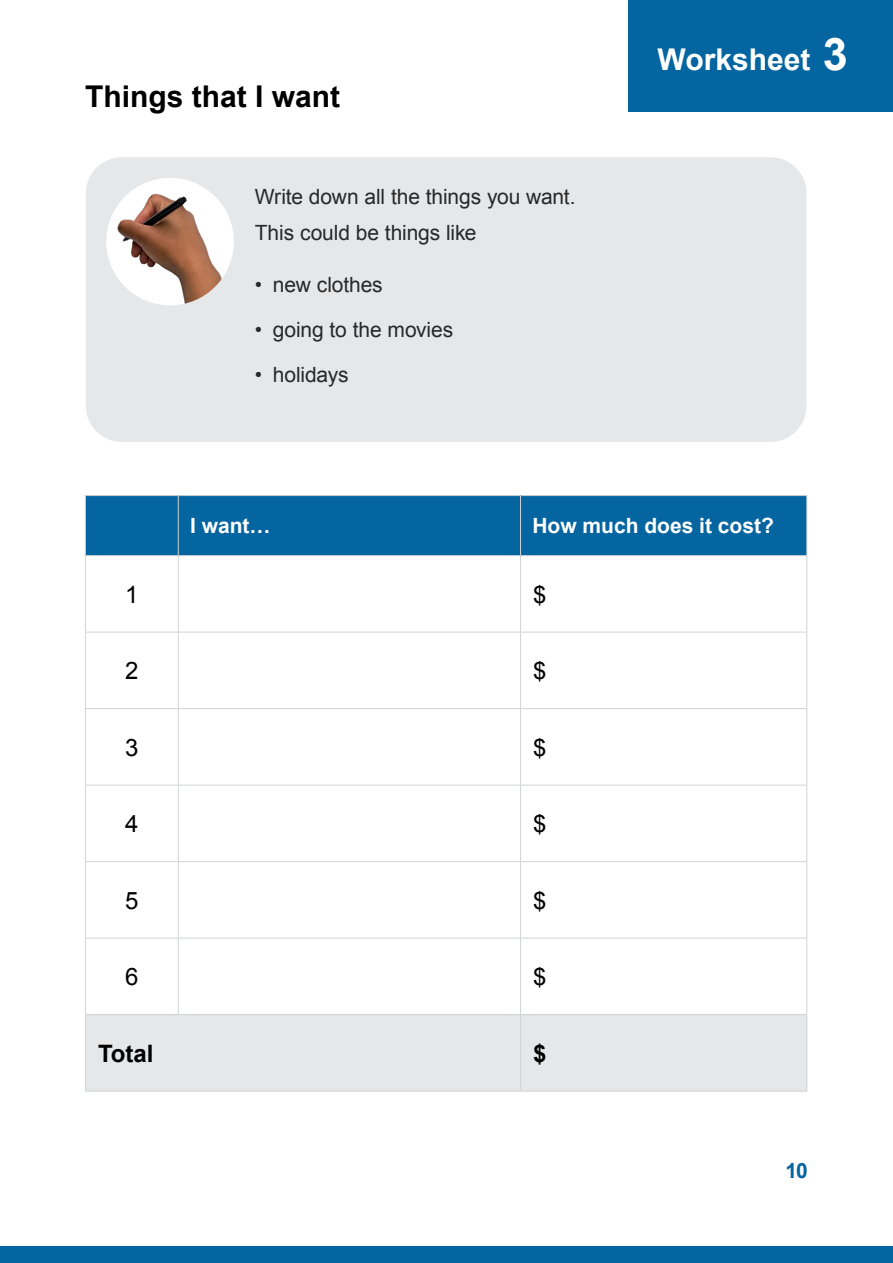
<style>
.page{position:relative;width:893px;height:1263px;background:#fff}
.page>*{position:absolute;margin:0;border:0;box-sizing:border-box;transform-origin:0 0}
.t1{font:700 30px "Arial";color:#000}
.t2{font:700 30px "Arial";color:#fff}
.t3{font:24px "Arial";color:#000}
.t4{font:700 24px "Arial";color:#000}
.t5{font:21px/36px "Arial";letter-spacing:-.005em;color:#292829}
.t6{font:700 21px "Arial";color:#fff}
.t7{font:700 21px "Arial";color:#0465a0}
.s1{font-size:45px}
</style>
<div class="page">
<div style="left:0;top:1246px;width:893px;height:17px;background:#0465a0"></div>
<div style="left:85px;top:496px;width:93px;height:60px;background:#0465a0"></div>
<div style="left:178px;top:496px;width:342px;height:60px;background:#0465a0"></div>
<div style="left:520px;top:496px;width:287px;height:60px;background:#0465a0"></div>
<div style="left:85px;top:1015px;width:435px;height:76px;background:#e6e7e8"></div>
<div style="left:520px;top:1015px;width:287px;height:76px;background:#e6e7e8"></div>
<hr style="left:85px;top:495px;width:93px;height:1px;background:#d1d3d4">
<hr style="left:85px;top:496px;width:1px;height:59px;background:#d1d3d4">
<hr style="left:178px;top:495px;width:342px;height:1px;background:#d1d3d4">
<hr style="left:178px;top:496px;width:1px;height:59px;background:#d1d3d4">
<hr style="left:520px;top:495px;width:287px;height:1px;background:#d1d3d4">
<hr style="left:520px;top:496px;width:1px;height:59px;background:#d1d3d4">
<hr style="left:806px;top:496px;width:1px;height:59px;background:#d1d3d4">
<hr style="left:85px;top:555px;width:93px;height:1px;background:#d1d3d4">
<hr style="left:85px;top:556px;width:1px;height:76px;background:#d1d3d4">
<hr style="left:178px;top:555px;width:342px;height:1px;background:#d1d3d4">
<hr style="left:178px;top:556px;width:1px;height:76px;background:#d1d3d4">
<hr style="left:520px;top:555px;width:287px;height:1px;background:#d1d3d4">
<hr style="left:520px;top:556px;width:1px;height:76px;background:#d1d3d4">
<hr style="left:806px;top:556px;width:1px;height:76px;background:#d1d3d4">
<hr style="left:85px;top:632px;width:93px;height:1px;background:#d1d3d4">
<hr style="left:85px;top:632px;width:1px;height:76px;background:#d1d3d4">
<hr style="left:178px;top:632px;width:342px;height:1px;background:#d1d3d4">
<hr style="left:178px;top:632px;width:1px;height:76px;background:#d1d3d4">
<hr style="left:520px;top:632px;width:287px;height:1px;background:#d1d3d4">
<hr style="left:520px;top:632px;width:1px;height:76px;background:#d1d3d4">
<hr style="left:806px;top:632px;width:1px;height:76px;background:#d1d3d4">
<hr style="left:85px;top:708px;width:93px;height:1px;background:#d1d3d4">
<hr style="left:85px;top:709px;width:1px;height:76px;background:#d1d3d4">
<hr style="left:178px;top:708px;width:342px;height:1px;background:#d1d3d4">
<hr style="left:178px;top:709px;width:1px;height:76px;background:#d1d3d4">
<hr style="left:520px;top:708px;width:287px;height:1px;background:#d1d3d4">
<hr style="left:520px;top:709px;width:1px;height:76px;background:#d1d3d4">
<hr style="left:806px;top:709px;width:1px;height:76px;background:#d1d3d4">
<hr style="left:85px;top:785px;width:93px;height:1px;background:#d1d3d4">
<hr style="left:85px;top:785px;width:1px;height:76px;background:#d1d3d4">
<hr style="left:178px;top:785px;width:342px;height:1px;background:#d1d3d4">
<hr style="left:178px;top:785px;width:1px;height:76px;background:#d1d3d4">
<hr style="left:520px;top:785px;width:287px;height:1px;background:#d1d3d4">
<hr style="left:520px;top:785px;width:1px;height:76px;background:#d1d3d4">
<hr style="left:806px;top:785px;width:1px;height:76px;background:#d1d3d4">
<hr style="left:85px;top:861px;width:93px;height:1px;background:#d1d3d4">
<hr style="left:85px;top:862px;width:1px;height:76px;background:#d1d3d4">
<hr style="left:178px;top:861px;width:342px;height:1px;background:#d1d3d4">
<hr style="left:178px;top:862px;width:1px;height:76px;background:#d1d3d4">
<hr style="left:520px;top:861px;width:287px;height:1px;background:#d1d3d4">
<hr style="left:520px;top:862px;width:1px;height:76px;background:#d1d3d4">
<hr style="left:806px;top:862px;width:1px;height:76px;background:#d1d3d4">
<hr style="left:85px;top:938px;width:93px;height:1px;background:#d1d3d4">
<hr style="left:85px;top:938px;width:1px;height:76px;background:#d1d3d4">
<hr style="left:178px;top:938px;width:342px;height:1px;background:#d1d3d4">
<hr style="left:178px;top:938px;width:1px;height:76px;background:#d1d3d4">
<hr style="left:520px;top:938px;width:287px;height:1px;background:#d1d3d4">
<hr style="left:520px;top:938px;width:1px;height:76px;background:#d1d3d4">
<hr style="left:806px;top:938px;width:1px;height:76px;background:#d1d3d4">
<hr style="left:85px;top:1014px;width:93px;height:1px;background:#d1d3d4">
<hr style="left:85px;top:1015px;width:1px;height:76px;background:#d1d3d4">
<hr style="left:178px;top:1014px;width:342px;height:1px;background:#d1d3d4">
<hr style="left:520px;top:1014px;width:287px;height:1px;background:#d1d3d4">
<hr style="left:520px;top:1015px;width:1px;height:76px;background:#d1d3d4">
<hr style="left:806px;top:1015px;width:1px;height:76px;background:#d1d3d4">
<hr style="left:85px;top:1091px;width:93px;height:1px;background:#d1d3d4">
<hr style="left:178px;top:1091px;width:342px;height:1px;background:#d1d3d4">
<hr style="left:520px;top:1091px;width:287px;height:1px;background:#d1d3d4">
<div style="left:628px;top:0;width:265px;height:112px;background:#0465a0"></div>
<div style="left:86px;top:157px;width:720px;height:285px;background:#e6e7e8;border-radius:36px"></div>
<div style="left:106px;top:178px;width:128px;height:127px;background:#fff;border-radius:50%"></div>
<img style="left:114px;top:189px;width:120px;height:116px">
<h1 class="t1" style="left:85px;top:77px;width:257px">Things that I want</h1>
<p class="t5" style="left:255px;top:178px;width:322px">Write down all the things you want.<br>This could be things like</p>
<p class="t5" style="left:255px;top:267px;width:129px">• new clothes</p>
<p class="t5" style="left:255px;top:312px;width:200px">• going to the movies</p>
<p class="t5" style="left:255px;top:357px;width:95px">• holidays</p>
<h1 class="t2" style="left:658px;top:39px;width:192px">Worksheet <span class="s1">3</span></h1>
<p class="t6" style="left:190px;top:512px;width:82px">I want…</p>
<p class="t6" style="left:532px;top:512px;width:243px">How much does it cost?</p>
<p class="t3" style="left:125px;top:578px;width:15px">1</p>
<p class="t3" style="left:533px;top:578px;width:15px">$</p>
<p class="t3" style="left:125px;top:655px;width:15px">2</p>
<p class="t3" style="left:533px;top:655px;width:15px">$</p>
<p class="t3" style="left:125px;top:731px;width:15px">3</p>
<p class="t3" style="left:533px;top:731px;width:15px">$</p>
<p class="t3" style="left:125px;top:808px;width:15px">4</p>
<p class="t3" style="left:533px;top:808px;width:15px">$</p>
<p class="t3" style="left:125px;top:884px;width:15px">5</p>
<p class="t3" style="left:533px;top:884px;width:15px">$</p>
<p class="t3" style="left:125px;top:961px;width:15px">6</p>
<p class="t3" style="left:533px;top:961px;width:15px">$</p>
<p class="t4" style="left:98px;top:1037px;width:57px">Total</p>
<p class="t4" style="left:533px;top:1037px;width:15px">$</p>
<p class="t7" style="left:785px;top:1157px;width:24px">10</p>
</div>
